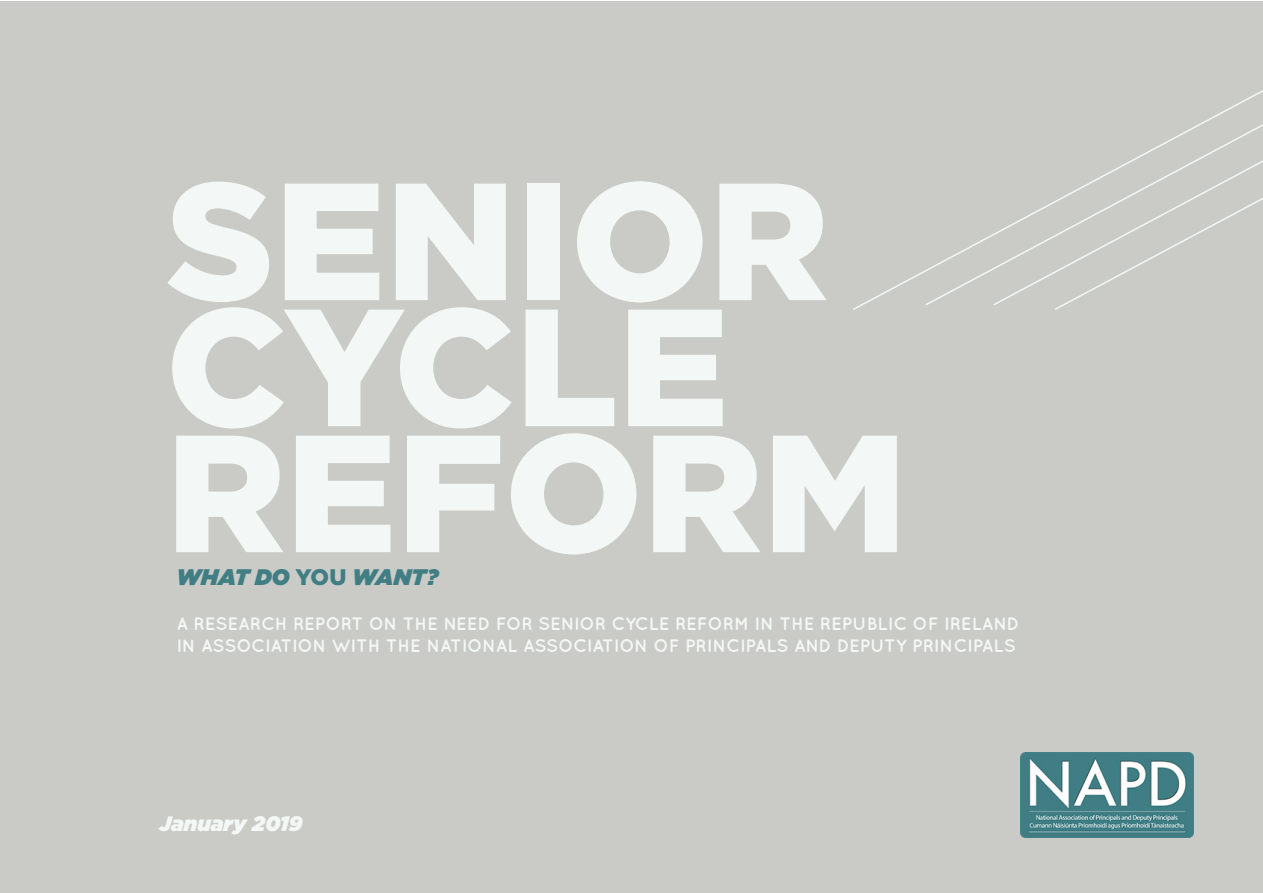
<style>
.page{position:relative;width:1263px;height:893px;background:#fff}
.page>*{position:absolute;margin:0;border:0;box-sizing:border-box;transform-origin:0 0}
.t1{font:900 166.5px "Gotham";color:#f3f7f5}
.t2{font:italic 900 22.5px "Gotham";color:#407e84}
.t3{font:italic 900 21px "Gotham";color:#f3f7f5}
.t4{font:700 18px "Quicksand";color:#f3f7f5}
.s1{font-style:normal}
</style>
<div class="page">
<div style="left:0;top:1px;width:1262px;height:891px;background:#cacbc6"></div>
<img style="left:1020px;top:753px;width:173px;height:85px">
<svg style="left:992px;top:202px;width:61px;height:103px"></svg>
<svg style="left:1053px;top:1px;width:210px;height:310px"></svg>
<p class="t1" style="left:166px;top:145px;width:664px">SENIOR</p>
<p class="t1" style="left:166px;top:271px;width:564px">CYCLE</p>
<p class="t1" style="left:166px;top:397px;width:743px">REFORM</p>
<p class="t2" style="left:176px;top:564px;width:263px">WHAT DO <span class="s1">YOU</span> WANT?</p>
<p class="t4" style="left:176px;top:613px;width:844px">A RESEARCH REPORT ON THE NEED FOR SENIOR CYCLE REFORM IN THE REPUBLIC OF IRELAND</p>
<p class="t4" style="left:176px;top:635px;width:841px">IN ASSOCIATION WITH THE NATIONAL ASSOCIATION OF PRINCIPALS AND DEPUTY PRINCIPALS</p>
<p class="t3" style="left:159px;top:811px;width:145px">January 2019</p>
</div>
